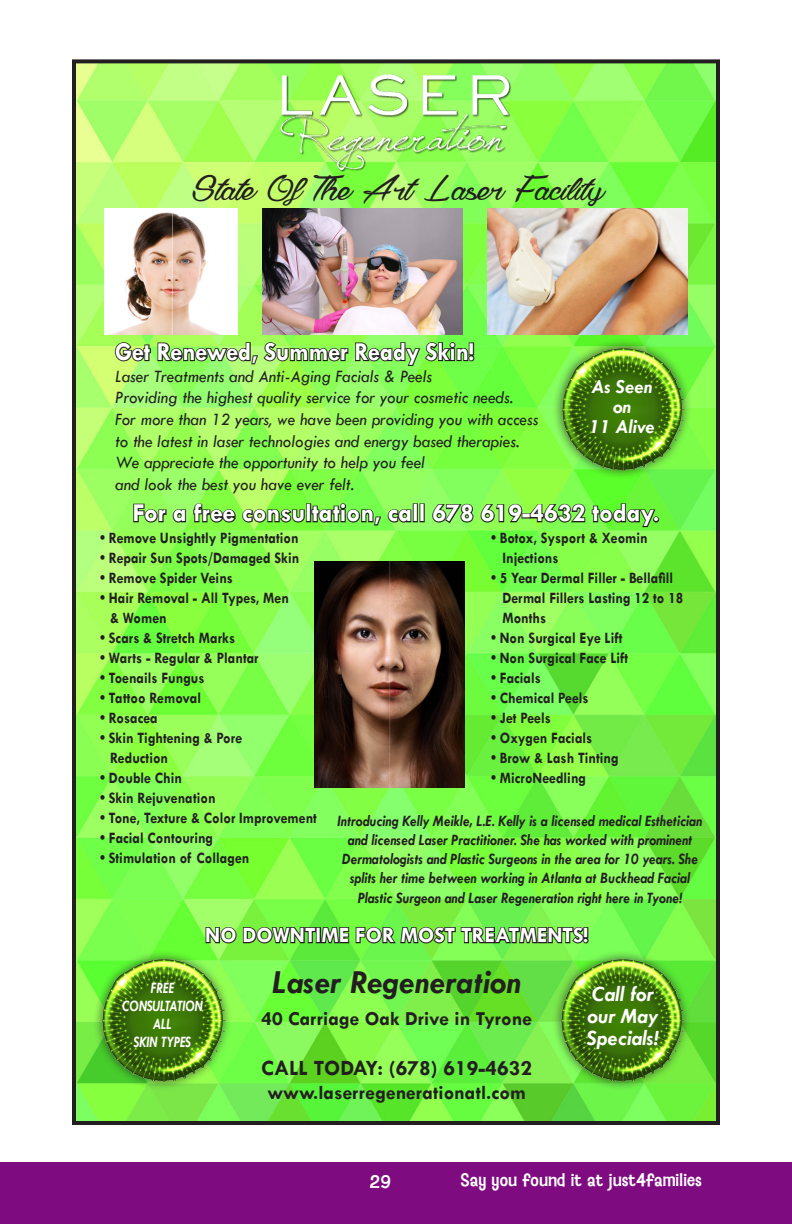
<style>
.page{position:relative;width:792px;height:1224px;background:#fff}
.page>*{position:absolute;margin:0;border:0;box-sizing:border-box;transform-origin:0 0}
.t1{font:36px "Chardons";color:#231f20;scale:1.3 1}
.t2{font:italic 700 34px "Tw Cen";color:#231f20}
.t3{font:700 26px "Tw Cen";color:#fff}
.t4{font:700 26px "Tw Cen";color:#fff;scale:.95 1}
.t5{font:700 22px "Tw Cen";color:#fff}
.t6{font:700 22px "Tw Cen";color:#231f20}
.t7{font:italic 700 22px/22px "Tw Cen";color:#fff}
.t8{font:700 20px "Tw Cen";color:#231f20}
.t9{font:italic 700 20px/20px "Tw Cen";color:#fff;text-align:center}
.t10{font:italic 18px/21.6px "Tw Cen";color:#231f20;scale:.95 1}
.t11{font:700 16px/20px "Tw Cen";color:#231f20;scale:.89 1}
.t12{font:italic 700 16px/19.2px "Tw Cen";color:#231f20;text-align:center;scale:.9 1}
.t13{font:16px "Baileywick JF Gothic";color:#fff}
.t14{font:italic 700 16px/18px "Tw Cen";color:#fff;text-align:center;scale:.8 1}
</style>
<div class="page">
<div style="left:0;top:1162px;width:792px;height:62px;background:#7e0b80"></div>
<img style="left:77px;top:64px;width:638px;height:1056px">
<div style="left:72px;top:59px;width:648px;height:1066px;border:4px solid #231f20"></div>
<img style="left:280px;top:74px;width:232px;height:98px">
<svg style="left:114px;top:341px;width:362px;height:26px;background:#6eb048"></svg>
<svg style="left:205px;top:923px;width:385px;height:23px;background:#549b38"></svg>
<div style="left:552px;top:338px;width:141px;height:142px;background:#231f20;opacity:.75"></div>
<img style="left:555px;top:340px;width:135px;height:138px">
<div style="left:93px;top:949px;width:141px;height:143px;background:#231f20;opacity:.75"></div>
<img style="left:96px;top:952px;width:134px;height:138px">
<div style="left:552px;top:949px;width:141px;height:143px;background:#231f20;opacity:.75"></div>
<img style="left:555px;top:952px;width:134px;height:138px">
<svg style="left:132px;top:502px;width:280px;height:25px;background:#66b53f"></svg>
<div style="left:413px;top:503px;width:5px;height:19px;border:2px solid #231f20"></div>
<div style="left:419px;top:503px;width:6px;height:19px;border:2px solid #231f20"></div>
<svg style="left:431px;top:502px;width:230px;height:26px;background:#61b43d"></svg>
<img style="left:263px;top:208px;width:199px;height:126px">
<img style="left:488px;top:208px;width:199px;height:126px">
<img style="left:105px;top:208px;width:133px;height:126px">
<img style="left:314px;top:562px;width:151px;height:226px">
<p class="t1" style="left:193px;top:172px;width:318px">State Of The Art Laser Facility</p>
<p class="t4" style="left:115px;top:336px;width:379px">Get Renewed, Summer Ready Skin!</p>
<p class="t10" style="left:115px;top:365px;width:447px">Laser Treatments and Anti-Aging Facials &amp; Peels<br>Providing the highest quality service for your cosmetic needs.<br>For more than 12 years, we have been providing you with access to the latest in laser technologies and energy based therapies.<br>We appreciate the opportunity to help you feel<br>and look the best you have ever felt.</p>
<p class="t9" style="left:589px;top:376px;width:67px">As Seen on<br>11 Alive</p>
<p class="t3" style="left:132px;top:497px;width:529px">For a free consultation, call 678 619-4632 today.</p>
<p class="t11" style="left:100px;top:528px;width:225px">• Remove Unsightly Pigmentation</p>
<p class="t11" style="left:100px;top:548px;width:225px">• Repair Sun Spots/Damaged Skin</p>
<p class="t11" style="left:100px;top:568px;width:151px">• Remove Spider Veins</p>
<p class="t11" style="left:110px;top:588px;width:203px;text-indent:-10px">• Hair Removal - All Types, Men &amp; Women</p>
<p class="t11" style="left:100px;top:628px;width:153px">• Scars &amp; Stretch Marks</p>
<p class="t11" style="left:100px;top:648px;width:180px">• Warts - Regular &amp; Plantar</p>
<p class="t11" style="left:100px;top:668px;width:119px">• Toenails Fungus</p>
<p class="t11" style="left:100px;top:688px;width:115px">• Tattoo Removal</p>
<p class="t11" style="left:100px;top:708px;width:66px">• Rosacea</p>
<p class="t11" style="left:110px;top:728px;width:150px;text-indent:-10px">• Skin Tightening &amp; Pore<br>Reduction</p>
<p class="t11" style="left:100px;top:768px;width:94px">• Double Chin</p>
<p class="t11" style="left:100px;top:788px;width:131px">• Skin Rejuvenation</p>
<p class="t11" style="left:100px;top:808px;width:245px">• Tone, Texture &amp; Color Improvement</p>
<p class="t11" style="left:100px;top:828px;width:129px">• Facial Contouring</p>
<p class="t11" style="left:100px;top:848px;width:169px">• Stimulation of Collagen</p>
<p class="t11" style="left:502px;top:528px;width:165px;text-indent:-11px">• Botox, Sysport &amp; Xeomin<br>Injections</p>
<p class="t11" style="left:502px;top:568px;width:205px;text-indent:-11px">• 5 Year Dermal Filler - Bellafill<br>Dermal Fillers Lasting 12 to 18<br>Months</p>
<p class="t11" style="left:491px;top:628px;width:149px">• Non Surgical Eye Lift</p>
<p class="t11" style="left:491px;top:648px;width:156px">• Non Surgical Face Lift</p>
<p class="t11" style="left:491px;top:668px;width:58px">• Facials</p>
<p class="t11" style="left:491px;top:688px;width:111px">• Chemical Peels</p>
<p class="t11" style="left:491px;top:708px;width:69px">• Jet Peels</p>
<p class="t11" style="left:491px;top:728px;width:115px">• Oxygen Facials</p>
<p class="t11" style="left:491px;top:748px;width:145px">• Brow &amp; Lash Tinting</p>
<p class="t11" style="left:491px;top:768px;width:108px">• MicroNeedling</p>
<p class="t12" style="left:338px;top:811px;width:406px">Introducing Kelly Meikle, L.E. Kelly is a licensed medical Esthetician and licensed Laser Practitioner. She has worked with prominent Dermatologists and Plastic Surgeons in the area for 10 years. She splits her time between working in Atlanta at Buckhead Facial Plastic Surgeon and Laser Regeneration right here in Tyone!</p>
<p class="t5" style="left:205px;top:922px;width:384px">NO DOWNTIME FOR MOST TREATMENTS!</p>
<p class="t2" style="left:273px;top:962px;width:250px">Laser Regeneration</p>
<p class="t8" style="left:261px;top:1007px;width:272px">40 Carriage Oak Drive in Tyrone</p>
<p class="t6" style="left:261px;top:1055px;width:272px">CALL TODAY: (678) 619-4632</p>
<p class="t8" style="left:267px;top:1081px;width:260px">www.laserregenerationatl.com</p>
<p class="t14" style="left:122px;top:979px;width:103px">FREE<br>CONSULTATION<br>ALL<br>SKIN TYPES</p>
<p class="t7" style="left:587px;top:982px;width:73px">Call for our May<br>Specials!</p>
<p class="t13" style="left:370px;top:1171px;width:23px">29</p>
<p class="t13" style="left:460px;top:1169px;width:244px">Say you found it at just4families</p>
</div>
